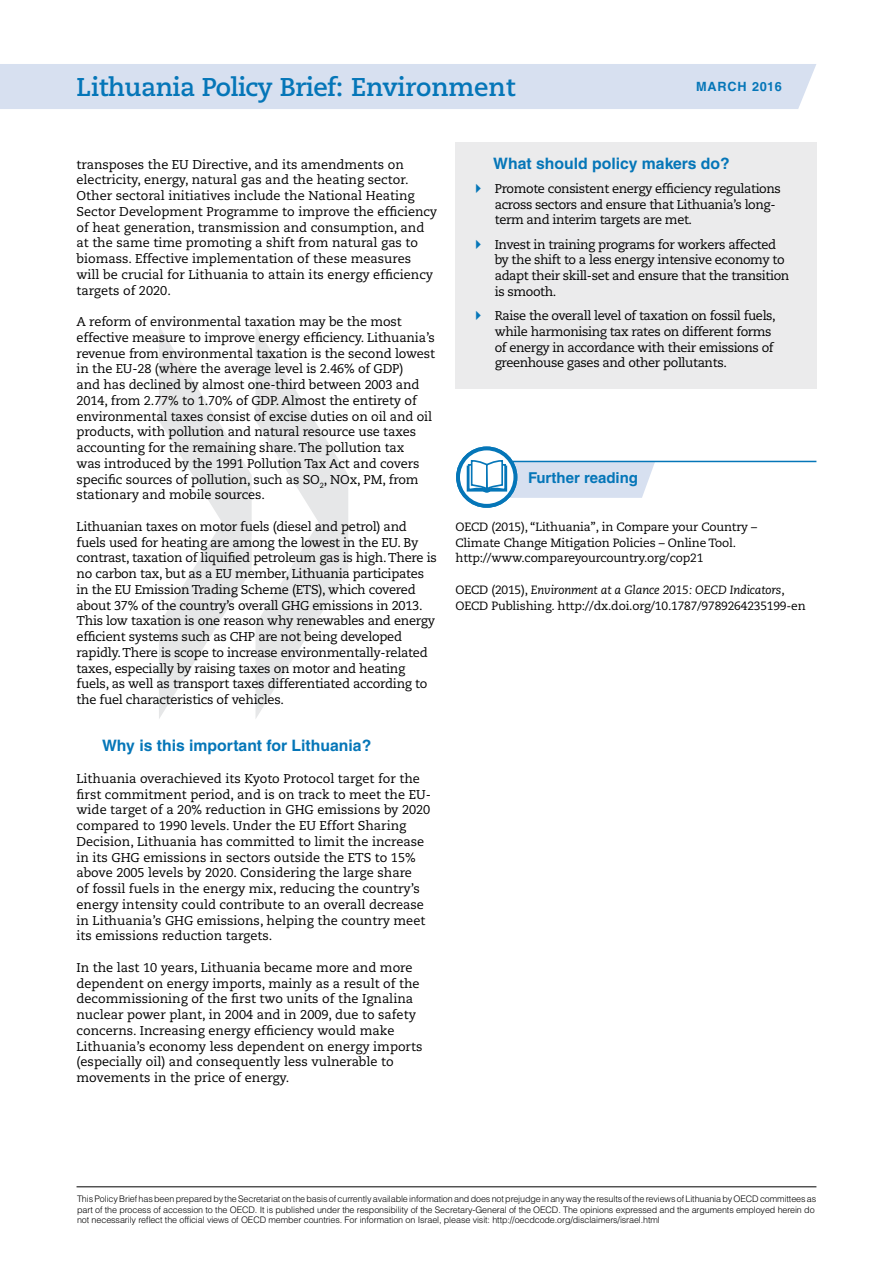
<style>
.page{position:relative;width:893px;height:1263px;background:#fff}
.page>*{position:absolute;margin:0;border:0;box-sizing:border-box;transform-origin:0 0}
.t1{font:700 25.65px "Caecilia LT Std";letter-spacing:-.02em;color:#0576b8}
.t2{font:700 15.75px "Helvetica LT Std";color:#0576b8}
.t3{font:700 15px "Helvetica LT Std";color:#0576b8}
.t4{font:12.75px/15.8px "Caecilia LT Std";letter-spacing:-.01em;color:#000}
.t5{font:12.75px/15.8px "Caecilia LT Std";letter-spacing:-.03em;color:#000}
.t6{font:700 12.75px "Helvetica LT Std";letter-spacing:.065em;color:#0576b8}
.t7{font:12px/15.8px "Caecilia LT Std";letter-spacing:-.01em;color:#000}
.t8{font:300 9px "Helvetica LT Std";letter-spacing:-.01em;color:#000}
.s1{font-style:italic}
</style>
<div class="page">
<div style="left:0;top:64px;width:816px;height:45px;background:#d7e0f0"></div>
<hr style="left:77px;top:1186px;width:739px;height:1px;background:#000">
<svg style="left:159px;top:326px;width:189px;height:393px"></svg>
<svg style="left:456px;top:446px;width:61px;height:62px"></svg>
<svg style="left:465px;top:459px;width:190px;height:39px"></svg>
<hr style="left:512px;top:461px;width:304px;height:1px;background:#0576b8">
<div style="left:455px;top:142px;width:361px;height:247px;background:#ebebec"></div>
<h1 class="t1" style="left:77px;top:72px;width:440px">Lithuania Policy Brief: Environment</h1>
<p class="t6" style="left:696px;top:79px;width:87px">MARCH 2016</p>
<p class="t4" style="left:77px;top:156px;width:362px">transposes the EU Directive, and its amendments on electricity, energy, natural gas and the heating sector.<br>Other sectoral initiatives include the National Heating Sector Development Programme to improve the efficiency of heat generation, transmission and consumption, and at the same time promoting a shift from natural gas to biomass. Effective implementation of these measures will be crucial for Lithuania to attain its energy efficiency targets of 2020.</p>
<p class="t4" style="left:77px;top:314px;width:360px">A reform of environmental taxation may be the most effective measure to improve energy efficiency. Lithuania’s revenue from environmental taxation is the second lowest in the EU-28 (where the average level is 2.46% of GDP)<br>and has declined by almost one-third between 2003 and 2014, from 2.77% to 1.70% of GDP. Almost the entirety of environmental taxes consist of excise duties on oil and oil products, with pollution and natural resource use taxes accounting for the remaining share. The pollution tax<br>was introduced by the 1991 Pollution Tax Act and covers specific sources of pollution, such as SO<sub>2</sub>, NOx, PM, from stationary and mobile sources.</p>
<p class="t4" style="left:77px;top:519px;width:362px">Lithuanian taxes on motor fuels (diesel and petrol) and fuels used for heating are among the lowest in the EU. By contrast, taxation of liquified petroleum gas is high. There is no carbon tax, but as a EU member, Lithuania participates in the EU Emission Trading Scheme (ETS), which covered about 37% of the country’s overall GHG emissions in 2013.<br>This low taxation is one reason why renewables and energy efficient systems such as CHP are not being developed rapidly. There is scope to increase environmentally-related taxes, especially by raising taxes on motor and heating fuels, as well as transport taxes differentiated according to the fuel characteristics of vehicles.</p>
<p class="t2" style="left:102px;top:736px;width:271px">Why is this important for Lithuania?</p>
<p class="t4" style="left:77px;top:771px;width:356px">Lithuania overachieved its Kyoto Protocol target for the first commitment period, and is on track to meet the EU&shy;wide target of a 20% reduction in GHG emissions by 2020 compared to 1990 levels. Under the EU Effort Sharing Decision, Lithuania has committed to limit the increase in its GHG emissions in sectors outside the ETS to 15% above 2005 levels by 2020. Considering the large share<br>of fossil fuels in the energy mix, reducing the country’s energy intensity could contribute to an overall decrease in Lithuania’s GHG emissions, helping the country meet its emissions reduction targets.</p>
<p class="t4" style="left:77px;top:960px;width:347px">In the last 10 years, Lithuania became more and more dependent on energy imports, mainly as a result of the decommissioning of the first two units of the Ignalina nuclear power plant, in 2004 and in 2009, due to safety concerns. Increasing energy efficiency would make Lithuania’s economy less dependent on energy imports (especially oil) and consequently less vulnerable to movements in the price of energy.</p>
<p class="t2" style="left:493px;top:153px;width:238px">What should policy makers do?</p>
<p class="t5" style="left:495px;top:181px;width:288px">Promote consistent energy efficiency regulations across sectors and ensure that Lithuania’s long&shy;term and interim targets are met.</p>
<p class="t5" style="left:495px;top:236px;width:296px">Invest in training programs for workers affected by the shift to a less energy intensive economy to adapt their skill-set and ensure that the transition is smooth.</p>
<p class="t5" style="left:495px;top:308px;width:283px">Raise the overall level of taxation on fossil fuels, while harmonising tax rates on different forms of energy in accordance with their emissions of greenhouse gases and other pollutants.</p>
<p class="t3" style="left:528px;top:468px;width:112px">Further reading</p>
<p class="t7" style="left:455px;top:519px;width:303px">OECD (2015), “Lithuania”, in Compare your Country –<br>Climate Change Mitigation Policies – Online Tool. http://www.compareyourcountry.org/cop21</p>
<p class="t7" style="left:455px;top:582px;width:352px">OECD (2015), <span class="s1">Environment at a Glance 2015: OECD Indicators</span>,<br>OECD Publishing. http://dx.doi.org/10.1787/9789264235199-en</p>
<p class="t8" style="left:77px;top:1193px;width:664px">This Policy Brief has been prepared by the Secretariat on the basis of currently available information and does not prejudge in any way the results of the reviews of Lithuania by OECD</p>
<p class="t8" style="left:760px;top:1193px;width:58px">committees as</p>
<p class="t8" style="left:77px;top:1204px;width:160px">part of the process of accession to the OECD</p>
<p class="t8" style="left:255px;top:1204px;width:286px">. It is published under the responsibility of the Secretary-General of the OECD</p>
<p class="t8" style="left:558px;top:1204px;width:258px">. The opinions expressed and the arguments employed herein do</p>
<p class="t8" style="left:77px;top:1214px;width:172px">not necessarily reflect the official views of OECD</p>
<p class="t8" style="left:269px;top:1214px;width:393px">member countries. For information on I srael, please visit: http://oecdcode.org/disclaimers/israel.html</p>
</div>
